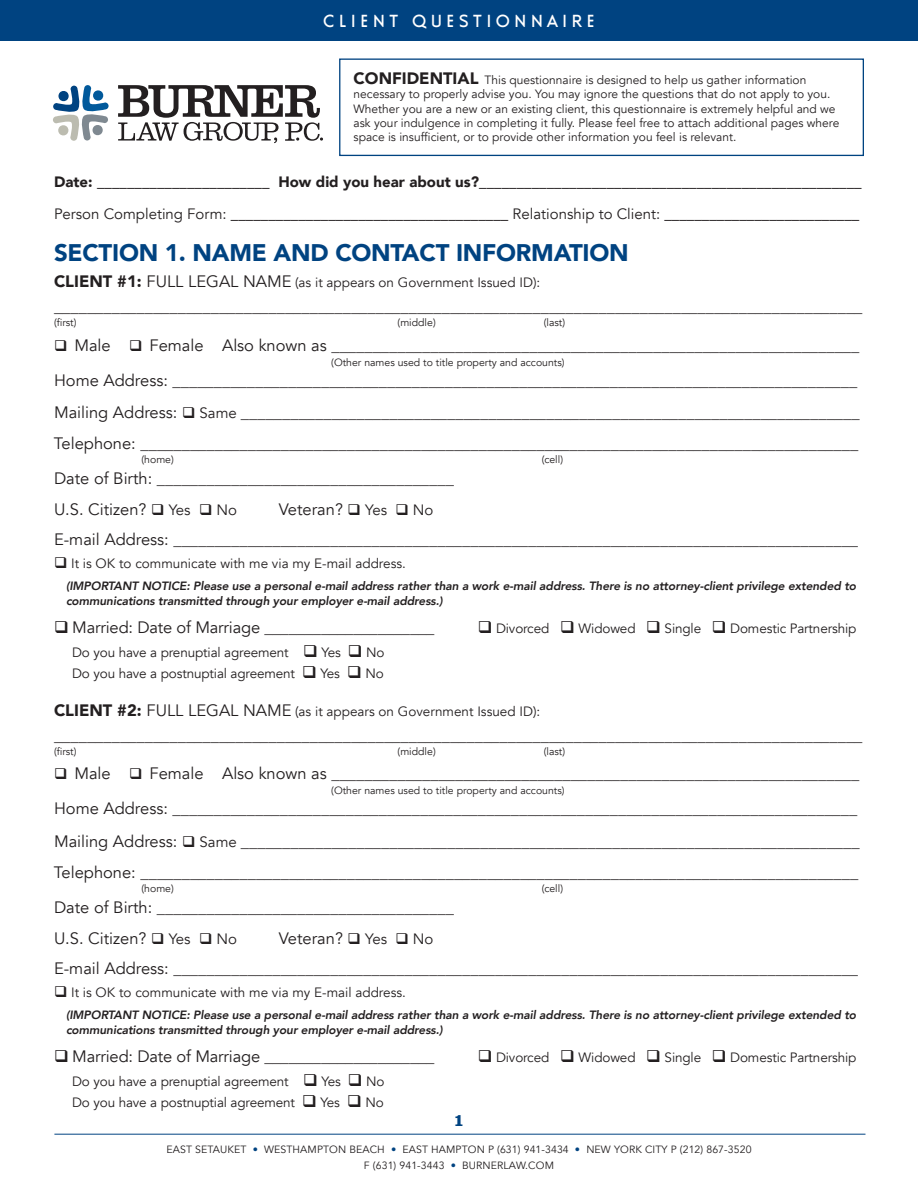
<style>
.page{position:relative;width:918px;height:1188px;background:#fff}
.page>*{position:absolute;margin:0;border:0;box-sizing:border-box;transform-origin:0 0}
.t1{font:900 24px "Avenir";letter-spacing:-.01em;color:#004381}
.t2{font:18px "Universal Doomsday";letter-spacing:.23em;color:#fff}
.t3{font:700 18px "Clarendon LT Std";color:#004381}
.t4{font:16.5px/31.5px "Avenir";color:#231f20}
.t5{font:900 16.5px "Avenir";color:#231f20}
.t6{font:15px/32.2px "Avenir";color:#231f20}
.t7{font:13.5px/21px "Avenir";letter-spacing:-.01em;color:#231f20}
.t8{font:italic 800 12px/15px "Avenir";letter-spacing:-.01em;color:#231f20}
.t9{font:12px/14.2px "Avenir";color:#231f20}
.t10{font:10.5px/15.3px "Avenir";color:#231f20;text-align:center}
.s1{font-weight:900;font-size:16.5px}
.s2{font-weight:900}
.s3{font-style:inherit}
.s4{font-size:16.5px}
.s5{font-size:15px}
.s6{color:#004381}
</style>
<div class="page">
<div style="left:0;top:0;width:918px;height:40px;background:#004381"></div>
<svg style="left:53px;top:85px;width:56px;height:56px"></svg>
<svg style="left:118px;top:85px;width:205px;height:58px"></svg>
<div style="left:339px;top:58px;width:525px;height:98px;border:1px solid #004381"></div>
<hr style="left:54px;top:1134px;width:811px;height:1px;background:#004381">
<p class="t2" style="left:323px;top:10px;width:273px">CLIENT QUESTIONNAIRE</p>
<p class="t9" style="left:354px;top:73px;width:487px"><span class="s1">CONFIDENTIAL</span> This questionnaire is designed to help us gather information necessary to properly advise you. You may ignore the questions that do not apply to you.<br>Whether you are a new or an existing client, this questionnaire is extremely helpful and we ask your indulgence in completing it fully. Please feel free to attach additional pages where space is insufficient, or to provide other information you feel is relevant.</p>
<p class="t6" style="left:54px;top:165px;width:809px"><span class="s2">Date:</span> _______________________ <span class="s2">How did you hear about us?</span>___________________________________________________<br><span class="s3">Person Completing Form:</span> _____________________________________ <span class="s3">Relationship to Client:</span> __________________________</p>
<h1 class="t1" style="left:54px;top:232px;width:576px">SECTION 1. NAME AND CONTACT INFORMATION</h1>
<p class="t7" style="left:54px;top:273px;width:488px"><span class="s1">CLIENT #1:</span> <span class="s4">FULL LEGAL NAME</span> (as it appears on Government Issued ID):</p>
<p class="t5" style="left:54px;top:292px;width:810px">__________________________________________________________________________________________________</p>
<p class="t10" style="left:54px;top:315px;width:24px">(first)</p>
<p class="t10" style="left:398px;top:315px;width:40px">(middle)</p>
<p class="t10" style="left:544px;top:315px;width:23px">(last)</p>
<p class="t4" style="left:54px;top:330px;width:807px">❑ Male ❑ Female Also known as ________________________________________________________________</p>
<p class="t10" style="left:331px;top:355px;width:235px">(Other names used to title property and accounts)</p>
<p class="t4" style="left:54px;top:365px;width:807px">Home Address: ___________________________________________________________________________________<br>Mailing Address: ❑ <span class="s5">Same</span> ___________________________________________________________________________<br>Telephone: _______________________________________________________________________________________</p>
<p class="t10" style="left:142px;top:452px;width:34px">(home)</p>
<p class="t10" style="left:542px;top:452px;width:23px">(cell)</p>
<p class="t4" style="left:54px;top:463px;width:401px">Date of Birth: ____________________________________<br>U.S. Citizen? ❑ <span class="s5">Yes</span> ❑ <span class="s5">No</span></p>
<p class="t4" style="left:54px;top:495px;width:806px;line-height:30px;text-indent:225px">Veteran? ❑ <span class="s5">Yes</span> ❑ <span class="s5">No<br></span>E-mail Address: ___________________________________________________________________________________</p>
<p class="t7" style="left:54px;top:553px;width:353px">❑ It is OK to communicate with me via my E-mail address.</p>
<p class="t8" style="left:66px;top:578px;width:792px">(IMPORTANT NOTICE: Please use a personal e-mail address rather than a work e-mail address. There is no attorney-client privilege extended to communications transmitted through your employer e-mail address.)</p>
<p class="t4" style="left:54px;top:612px;width:382px">❑ Married: Date of Marriage _____________________</p>
<p class="t7" style="left:478px;top:618px;width:380px">❑ Divorced ❑ Widowed ❑ Single ❑ Domestic Partnership</p>
<p class="t7" style="left:72px;top:642px;width:314px">Do you have a prenuptial agreement ❑ Yes ❑ No<br>Do you have a postnuptial agreement ❑ Yes ❑ No</p>
<p class="t7" style="left:54px;top:702px;width:488px"><span class="s1">CLIENT #2:</span> <span class="s4">FULL LEGAL NAME</span> (as it appears on Government Issued ID):</p>
<p class="t5" style="left:54px;top:721px;width:810px">__________________________________________________________________________________________________</p>
<p class="t10" style="left:54px;top:744px;width:24px">(first)</p>
<p class="t10" style="left:398px;top:744px;width:40px">(middle)</p>
<p class="t10" style="left:544px;top:744px;width:23px">(last)</p>
<p class="t4" style="left:54px;top:758px;width:807px">❑ Male ❑ Female Also known as ________________________________________________________________</p>
<p class="t10" style="left:331px;top:783px;width:235px">(Other names used to title property and accounts)</p>
<p class="t4" style="left:54px;top:792px;width:807px;line-height:33px">Home Address: ___________________________________________________________________________________<br>Mailing Address: ❑ <span class="s5">Same</span> ___________________________________________________________________________</p>
<p class="t4" style="left:54px;top:857px;width:806px">Telephone: _______________________________________________________________________________________</p>
<p class="t10" style="left:142px;top:881px;width:34px">(home)</p>
<p class="t10" style="left:542px;top:881px;width:23px">(cell)</p>
<p class="t4" style="left:54px;top:892px;width:401px">Date of Birth: ____________________________________<br>U.S. Citizen? ❑ <span class="s5">Yes</span> ❑ <span class="s5">No</span></p>
<p class="t4" style="left:54px;top:924px;width:806px;line-height:30px;text-indent:225px">Veteran? ❑ <span class="s5">Yes</span> ❑ <span class="s5">No<br></span>E-mail Address: ___________________________________________________________________________________</p>
<p class="t7" style="left:54px;top:982px;width:353px">❑ It is OK to communicate with me via my E-mail address.</p>
<p class="t8" style="left:66px;top:1007px;width:792px">(IMPORTANT NOTICE: Please use a personal e-mail address rather than a work e-mail address. There is no attorney-client privilege extended to communications transmitted through your employer e-mail address.)</p>
<p class="t4" style="left:54px;top:1041px;width:382px">❑ Married: Date of Marriage _____________________</p>
<p class="t7" style="left:478px;top:1047px;width:380px">❑ Divorced ❑ Widowed ❑ Single ❑ Domestic Partnership</p>
<p class="t7" style="left:72px;top:1071px;width:314px">Do you have a prenuptial agreement ❑ Yes ❑ No<br>Do you have a postnuptial agreement ❑ Yes ❑ No</p>
<p class="t3" style="left:454px;top:1110px;width:12px">1</p>
<p class="t10" style="left:166px;top:1142px;width:587px">EAST SETAUKET <span class="s6">•</span> WESTHAMPTON BEACH <span class="s6">•</span> EAST HAMPTON P (631) 941-3434 <span class="s6">•</span> NEW YORK CITY P (212) 867-3520<br>F (631) 941-3443 <span class="s6">•</span> BURNERLAW.COM</p>
</div>
